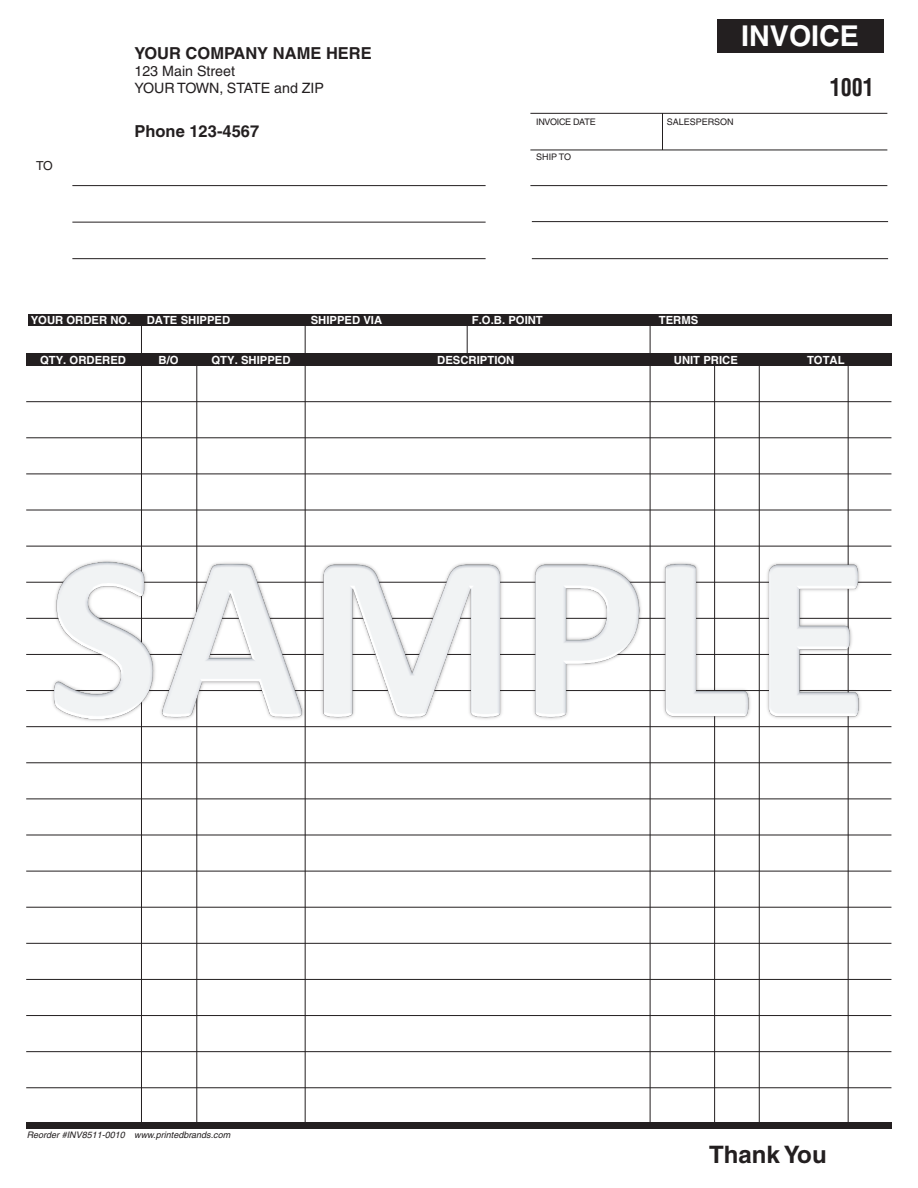
<style>
.page{position:relative;width:918px;height:1188px;background:#fff}
.page>*{position:absolute;margin:0;border:0;box-sizing:border-box;transform-origin:0 0}
.t1{font:700 28.65px "Helvetica";color:#fff}
.t2{font:700 24px "Helvetica";color:#231f20}
.t3{font:700 condensed 24px "Helvetica";color:#231f20;scale:.92 1}
.t4{font:700 16.5px "Helvetica";color:#231f20}
.t5{font:14.25px/17.1px "Helvetica";color:#231f20}
.t6{font:12.45px "Helvetica";color:#231f20}
.t7{font:700 11.25px "Helvetica";color:#fff}
.t8{font:italic 9px "Helvetica";color:#231f20}
.t9{font:9px "Helvetica";color:#231f20}
.t10{font:9px "Helvetica";letter-spacing:-.04em;color:#231f20}
</style>
<div class="page">
<img style="left:26px;top:19px;width:866px;height:1110px">
<hr style="left:72px;top:185px;width:414px;height:1px;background:#231f20">
<hr style="left:72px;top:222px;width:414px;height:1px;background:#231f20">
<hr style="left:141px;top:325px;width:1px;height:799px;background:#231f20">
<hr style="left:305px;top:326px;width:1px;height:799px;background:#231f20">
<hr style="left:467px;top:322px;width:1px;height:32px;background:#231f20">
<hr style="left:26px;top:1087px;width:865px;height:1px;background:#231f20">
<hr style="left:26px;top:1051px;width:865px;height:1px;background:#231f20">
<hr style="left:26px;top:1015px;width:865px;height:1px;background:#231f20">
<hr style="left:26px;top:979px;width:865px;height:1px;background:#231f20">
<hr style="left:26px;top:943px;width:865px;height:1px;background:#231f20">
<hr style="left:26px;top:401px;width:865px;height:1px;background:#231f20">
<hr style="left:650px;top:323px;width:1px;height:801px;background:#231f20">
<hr style="left:714px;top:363px;width:1px;height:761px;background:#231f20">
<hr style="left:759px;top:363px;width:1px;height:761px;background:#231f20">
<hr style="left:196px;top:364px;width:1px;height:761px;background:#231f20">
<hr style="left:848px;top:363px;width:1px;height:761px;background:#231f20">
<hr style="left:530px;top:185px;width:357px;height:1px;background:#231f20">
<hr style="left:530px;top:150px;width:357px;height:1px;background:#231f20">
<hr style="left:530px;top:113px;width:357px;height:1px;background:#231f20">
<hr style="left:532px;top:221px;width:356px;height:1px;background:#231f20">
<hr style="left:532px;top:258px;width:356px;height:1px;background:#231f20">
<hr style="left:662px;top:113px;width:1px;height:37px;background:#231f20">
<div style="left:28px;top:314px;width:863px;height:12px;background:#231f20"></div>
<div style="left:26px;top:1122px;width:865px;height:7px;background:#231f20"></div>
<div style="left:26px;top:354px;width:865px;height:12px;background:#231f20"></div>
<hr style="left:72px;top:258px;width:414px;height:1px;background:#231f20">
<div style="left:717px;top:19px;width:166px;height:34px;background:#231f20"></div>
<img style="left:26px;top:414px;width:866px;height:515px">
<p class="t6" style="left:36px;top:159px;width:18px">TO</p>
<h3 class="t4" style="left:134px;top:43px;width:239px">YOUR COMPANY NAME HERE</h3>
<p class="t5" style="left:134px;top:62px;width:191px">123 Main Street<br>YOUR TOWN, STATE and ZIP</p>
<h3 class="t4" style="left:134px;top:121px;width:126px">Phone 123-4567</h3>
<h1 class="t1" style="left:741px;top:19px;width:119px">INVOICE</h1>
<p class="t10" style="left:536px;top:116px;width:61px">INVOICE DATE</p>
<p class="t9" style="left:667px;top:116px;width:69px">SALESPERSON</p>
<p class="t9" style="left:536px;top:151px;width:36px">SHIP TO</p>
<h2 class="t3" style="left:830px;top:72px;width:49px">1001</h2>
<p class="t7" style="left:31px;top:313px;width:101px">YOUR ORDER NO.</p>
<p class="t7" style="left:147px;top:313px;width:85px">DATE SHIPPED</p>
<p class="t7" style="left:311px;top:313px;width:73px">SHIPPED VIA</p>
<p class="t7" style="left:472px;top:313px;width:72px">F.O.B. POINT</p>
<p class="t7" style="left:659px;top:313px;width:41px">TERMS</p>
<p class="t7" style="left:40px;top:353px;width:88px">QTY. ORDERED</p>
<p class="t7" style="left:159px;top:353px;width:22px">B/O</p>
<p class="t7" style="left:211px;top:353px;width:81px">QTY. SHIPPED</p>
<p class="t7" style="left:437px;top:353px;width:79px">DESCRIPTION</p>
<p class="t7" style="left:674px;top:353px;width:66px">UNIT PRICE</p>
<p class="t7" style="left:807px;top:353px;width:39px">TOTAL</p>
<p class="t8" style="left:27px;top:1129px;width:205px">Reorder #INV8511-0010 www.printedbrands.com</p>
<h2 class="t2" style="left:709px;top:1140px;width:119px">Thank You</h2>
</div>
